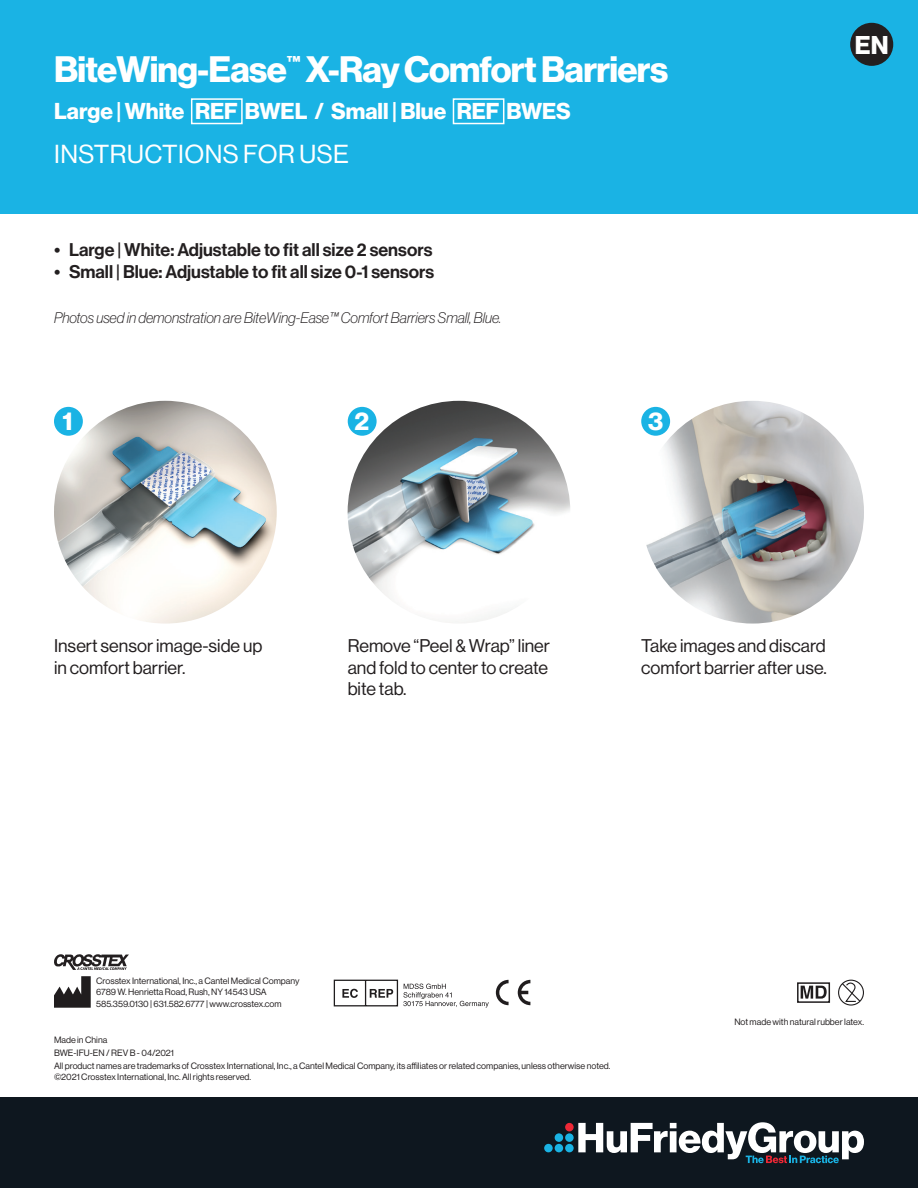
<style>
.page{position:relative;width:918px;height:1188px;background:#fff}
.page>*{position:absolute;margin:0;border:0;box-sizing:border-box;transform-origin:0 0}
.product_title{font:36px "N Haas Grotesk DS Pro 75 Bd";letter-spacing:-.02em;color:#fff}
.ifu{font:25.5px "N Haas Grotesk DS Pro 55 Rg";letter-spacing:.015em;color:#fff}
.t1{font:25.2px "N Haas Grotesk DS Pro 75 Bd";color:#fff}
.product_sizes{font:22.5px "N Haas Grotesk DS Pro 75 Bd";color:#fff}
.steps_text{font:18px/21.6px "N Haas Grotesk DS Pro 55 Rg";color:#231f20}
.t2{font:18px "N Haas Grotesk DS Pro 65 Md";color:#231f20}
.demo_text{font:15px "N Haas Grotesk DS Pro 36 X Lt It";color:#231f20}
.t3{font:9px "N Haas Grotesk DS Pro 55 Rg";color:#231f20}
</style>
<div class="page">
<div style="left:0;top:1098px;width:918px;height:90px;background:#0e171f"></div>
<div style="left:565px;top:1144px;width:9px;height:8px;background:#1ab3e4;border-radius:50%"></div>
<div style="left:565px;top:1133px;width:9px;height:9px;background:#1ab3e4;border-radius:50%"></div>
<div style="left:555px;top:1144px;width:8px;height:8px;background:#1ab3e4;border-radius:50%"></div>
<div style="left:544px;top:1144px;width:9px;height:8px;background:#1ab3e4;border-radius:50%"></div>
<div style="left:555px;top:1133px;width:8px;height:9px;background:#1ab3e4;border-radius:50%"></div>
<div style="left:565px;top:1123px;width:9px;height:8px;background:#ed2836;border-radius:50%"></div>
<svg style="left:578px;top:1122px;width:286px;height:41px"></svg>
<div style="left:0;top:0;width:918px;height:214px;background:#1ab3e4"></div>
<svg style="left:333px;top:979px;width:156px;height:29px"></svg>
<svg style="left:496px;top:980px;width:13px;height:25px"></svg>
<svg style="left:518px;top:980px;width:12px;height:25px"></svg>
<svg style="left:838px;top:979px;width:26px;height:27px"></svg>
<svg style="left:801px;top:986px;width:26px;height:13px"></svg>
<div style="left:797px;top:982px;width:33px;height:21px;border:2px solid #201d1e"></div>
<svg style="left:54px;top:976px;width:37px;height:32px"></svg>
<div style="left:191px;top:98px;width:52px;height:26px;border:2px solid #fff"></div>
<div style="left:453px;top:98px;width:51px;height:26px;border:2px solid #fff"></div>
<img style="left:641px;top:401px;width:223px;height:223px;border-radius:111px">
<img style="left:348px;top:401px;width:222px;height:223px;border-radius:111px">
<img style="left:54px;top:401px;width:223px;height:169px">
<img style="left:70px;top:570px;width:191px;height:54px">
<div style="left:54px;top:407px;width:29px;height:29px;background:#1ab3e4;border-radius:50%"></div>
<div style="left:348px;top:407px;width:29px;height:29px;background:#1ab3e4;border-radius:50%"></div>
<div style="left:641px;top:407px;width:29px;height:29px;background:#1ab3e4;border-radius:50%"></div>
<div style="left:850px;top:23px;width:43px;height:43px;background:#231f20;border-radius:50%"></div>
<svg style="left:54px;top:954px;width:75px;height:16px"></svg>
<p class="product_title" style="left:54px;top:48px;width:616px">BiteWing-Ease<sup>™</sup> X-Ray Comfort Barriers</p>
<p class="product_sizes" style="left:54px;top:98px;width:518px">Large | White REF BWEL / Small | Blue REF BWES</p>
<p class="ifu" style="left:54px;top:140px;width:296px">INSTRUCTIONS FOR USE</p>
<p class="t2" style="left:54px;top:239px;width:380px">• Large | White: Adjustable to fit all size 2 sensors</p>
<p class="t2" style="left:54px;top:261px;width:382px">• Small | Blue: Adjustable to fit all size 0-1 sensors</p>
<p class="demo_text" style="left:54px;top:309px;width:449px">Photos used in demonstration are BiteWing-Ease™ Comfort Barriers Small, Blue.</p>
<p class="t1" style="left:63px;top:407px;width:12px">1</p>
<p class="t1" style="left:355px;top:406px;width:16px">2</p>
<p class="t1" style="left:648px;top:406px;width:17px">3</p>
<p class="t1" style="left:855px;top:30px;width:35px">EN</p>
<p class="steps_text" style="left:54px;top:635px;width:210px">Insert sensor image-side up in comfort barrier.</p>
<p class="steps_text" style="left:348px;top:635px;width:204px;text-align:justify">Remove “Peel &amp; Wrap” liner and fold to center to create bite tab.</p>
<p class="steps_text" style="left:641px;top:635px;width:187px">Take images and discard comfort barrier after use.</p>
<p class="t3" style="left:96px;top:975px;width:205px">Crosstex International, Inc., a Cantel Medical Company</p>
<p class="t3" style="left:96px;top:987px;width:172px">6789 W. Henrietta Road, Rush, NY 14543 USA</p>
<p class="t3" style="left:96px;top:998px;width:187px">585.359.0130 | 631.582.6777 | www.crosstex.com</p>
<p class="t3" style="left:54px;top:1035px;width:55px">Made in China</p>
<p class="t3" style="left:54px;top:1048px;width:122px">BWE-IFU-EN / REV B - 04/2021</p>
<p class="t3" style="left:54px;top:1061px;width:558px">All product names are trademarks of Crosstex International, Inc., a Cantel Medical Company, its affiliates or related companies, unless otherwise noted.</p>
<p class="t3" style="left:54px;top:1072px;width:199px">©2021 Crosstex International, Inc. All rights reserved.</p>
<p class="t3" style="left:734px;top:1017px;width:131px">Not made with natural rubber latex.</p>
</div>
